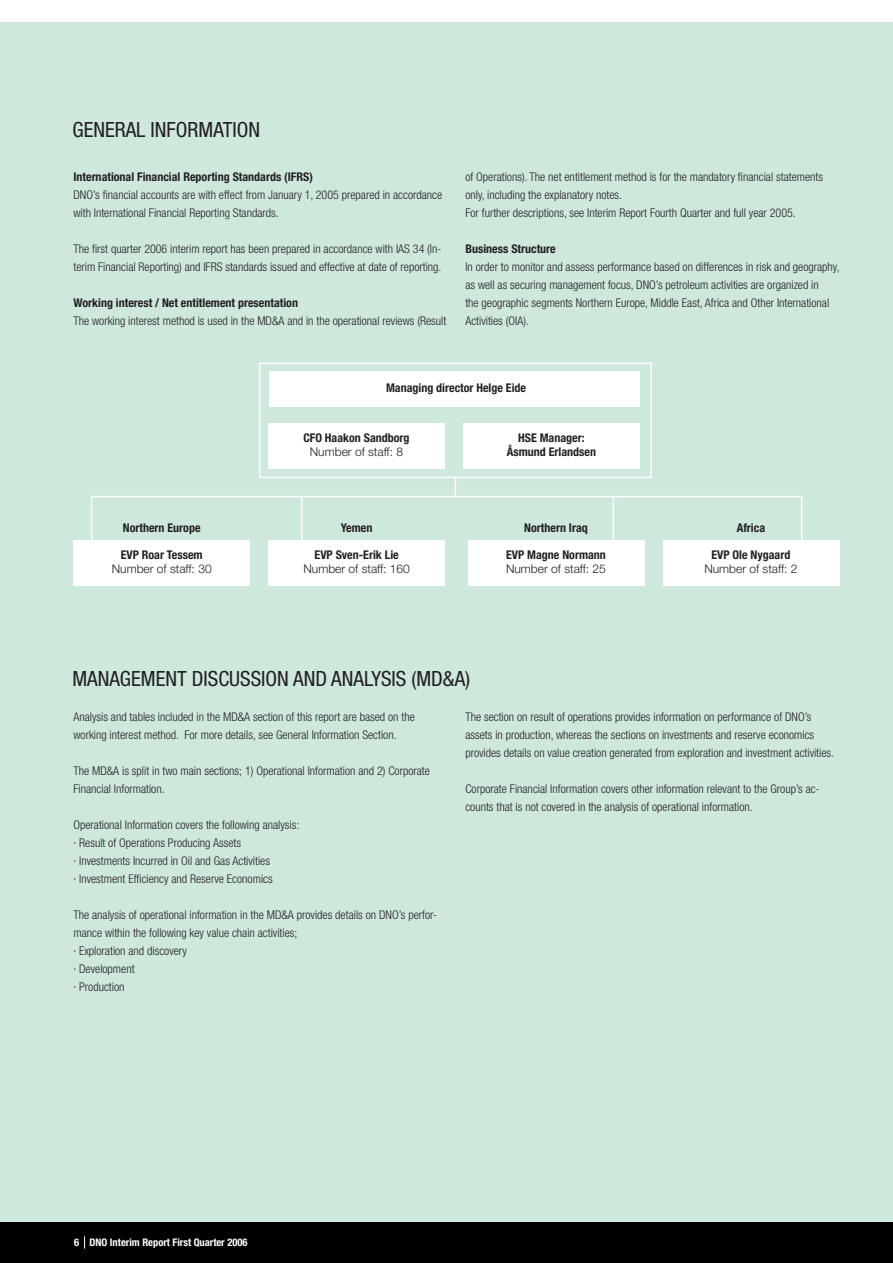
<style>
.page{position:relative;width:893px;height:1263px;background:#fff}
.page>*{position:absolute;margin:0;border:0;box-sizing:border-box;transform-origin:0 0}
.t1{font:condensed 21px "Helvetica Neue LT";color:#231f20}
.t2{font:300 condensed 12px/18px "Helvetica Neue LT";color:#231f20}
.t3{font:700 condensed 12px/13.5px "Helvetica Neue LT";color:#231f20;text-align:center}
.t4{font:300 12px "Helvetica Neue LT";color:#231f20}
.t5{font:700 condensed 10.5px "Helvetica Neue LT";color:#fff}
</style>
<div class="page">
<div style="left:0;top:1221px;width:892px;height:42px;background:#000"></div>
<svg style="left:84px;top:1236px;width:1px;height:12px"></svg>
<div style="left:0;top:22px;width:892px;height:1199px;background:#cee8db"></div>
<div style="left:259px;top:363px;width:393px;height:115px;border:2px solid #fff"></div>
<div style="left:269px;top:372px;width:370px;height:35px;background:#fff"></div>
<div style="left:268px;top:423px;width:177px;height:45px;background:#fff"></div>
<div style="left:463px;top:423px;width:176px;height:45px;background:#fff"></div>
<div style="left:74px;top:540px;width:176px;height:45px;background:#fff"></div>
<div style="left:268px;top:540px;width:177px;height:45px;background:#fff"></div>
<div style="left:468px;top:540px;width:176px;height:45px;background:#fff"></div>
<div style="left:662px;top:540px;width:177px;height:45px;background:#fff"></div>
<svg style="left:91px;top:476px;width:712px;height:85px"></svg>
<h1 class="t1" style="left:72px;top:122px;width:189px">GENERAL INFORMATION</h1>
<p class="t3" style="left:73px;top:171px;width:241px">International Financial Reporting Standards (IFRS)</p>
<p class="t2" style="left:73px;top:187px;width:370px">DNO’s financial accounts are with effect from January 1, 2005 prepared in accordance with International Financial Reporting Standards.</p>
<p class="t2" style="left:73px;top:241px;width:369px">The first quarter 2006 interim report has been prepared in accordance with IAS 34 (In&shy;terim Financial Reporting) and IFRS standards issued and effective at date of reporting.</p>
<p class="t3" style="left:73px;top:297px;width:226px">Working interest / Net entitlement presentation</p>
<p class="t2" style="left:73px;top:313px;width:374px">The working interest method is used in the MD&amp;A and in the operational reviews (Result</p>
<p class="t2" style="left:465px;top:169px;width:359px">of Operations). The net entitlement method is for the mandatory financial statements only, including the explanatory notes.<br>For further descriptions, see Interim Report Fourth Quarter and full year 2005.</p>
<p class="t3" style="left:465px;top:243px;width:92px">Business Structure</p>
<p class="t2" style="left:465px;top:259px;width:375px">In order to monitor and assess performance based on differences in risk and geography, as well as securing management focus, DNO’s petroleum activities are organized in<br>the geographic segments Northern Europe, Middle East, Africa and Other International Activities (OIA).</p>
<p class="t3" style="left:123px;top:522px;width:79px">Northern Europe</p>
<p class="t3" style="left:121px;top:549px;width:83px">EVP Roar Tessem</p>
<p class="t4" style="left:112px;top:564px;width:101px">Number of staff: 30</p>
<p class="t3" style="left:386px;top:382px;width:142px">Managing director Helge Eide</p>
<p class="t3" style="left:303px;top:432px;width:108px">CFO Haakon Sandborg</p>
<p class="t4" style="left:310px;top:447px;width:95px">Number of staff: 8</p>
<p class="t3" style="left:506px;top:432px;width:91px">HSE Manager:<br>Åsmund Erlandsen</p>
<p class="t3" style="left:341px;top:522px;width:33px">Yemen</p>
<p class="t3" style="left:314px;top:549px;width:86px">EVP Sven-Erik Lie</p>
<p class="t4" style="left:303px;top:564px;width:108px">Number of staff: 160</p>
<p class="t3" style="left:524px;top:522px;width:65px">Northern Iraq</p>
<p class="t3" style="left:506px;top:549px;width:101px">EVP Magne Normann</p>
<p class="t4" style="left:506px;top:564px;width:101px">Number of staff: 25</p>
<p class="t3" style="left:736px;top:522px;width:30px">Africa</p>
<p class="t3" style="left:711px;top:549px;width:80px">EVP Ole Nygaard</p>
<p class="t4" style="left:704px;top:564px;width:95px">Number of staff: 2</p>
<h1 class="t1" style="left:72px;top:670px;width:399px">MANAGEMENT DISCUSSION AND ANALYSIS (MD&amp;A)</h1>
<p class="t2" style="left:73px;top:709px;width:343px">Analysis and tables included in the MD&amp;A section of this report are based on the working interest method. For more details, see General Information Section.</p>
<p class="t2" style="left:73px;top:763px;width:358px">The MD&amp;A is split in two main sections; 1) Operational Information and 2) Corporate<br>Financial Information.</p>
<p class="t2" style="left:73px;top:817px;width:227px">Operational Information covers the following analysis: · Result of Operations Producing Assets<br>· Investments Incurred in Oil and Gas Activities<br>· Investment Efficiency and Reserve Economics</p>
<p class="t2" style="left:73px;top:907px;width:365px">The analysis of operational information in the MD&amp;A provides details on DNO’s perfor&shy;mance within the following key value chain activities;<br>· Exploration and discovery<br>· Development<br>· Production</p>
<p class="t2" style="left:465px;top:709px;width:370px">The section on result of operations provides information on performance of DNO’s assets in production, whereas the sections on investments and reserve economics provides details on value creation generated from exploration and investment activities.</p>
<p class="t2" style="left:465px;top:781px;width:356px">Corporate Financial Information covers other information relevant to the Group’s ac&shy;counts that is not covered in the analysis of operational information.</p>
<p class="t5" style="left:74px;top:1238px;width:175px">6 DNO Interim Report First Quarter 2006</p>
</div>
